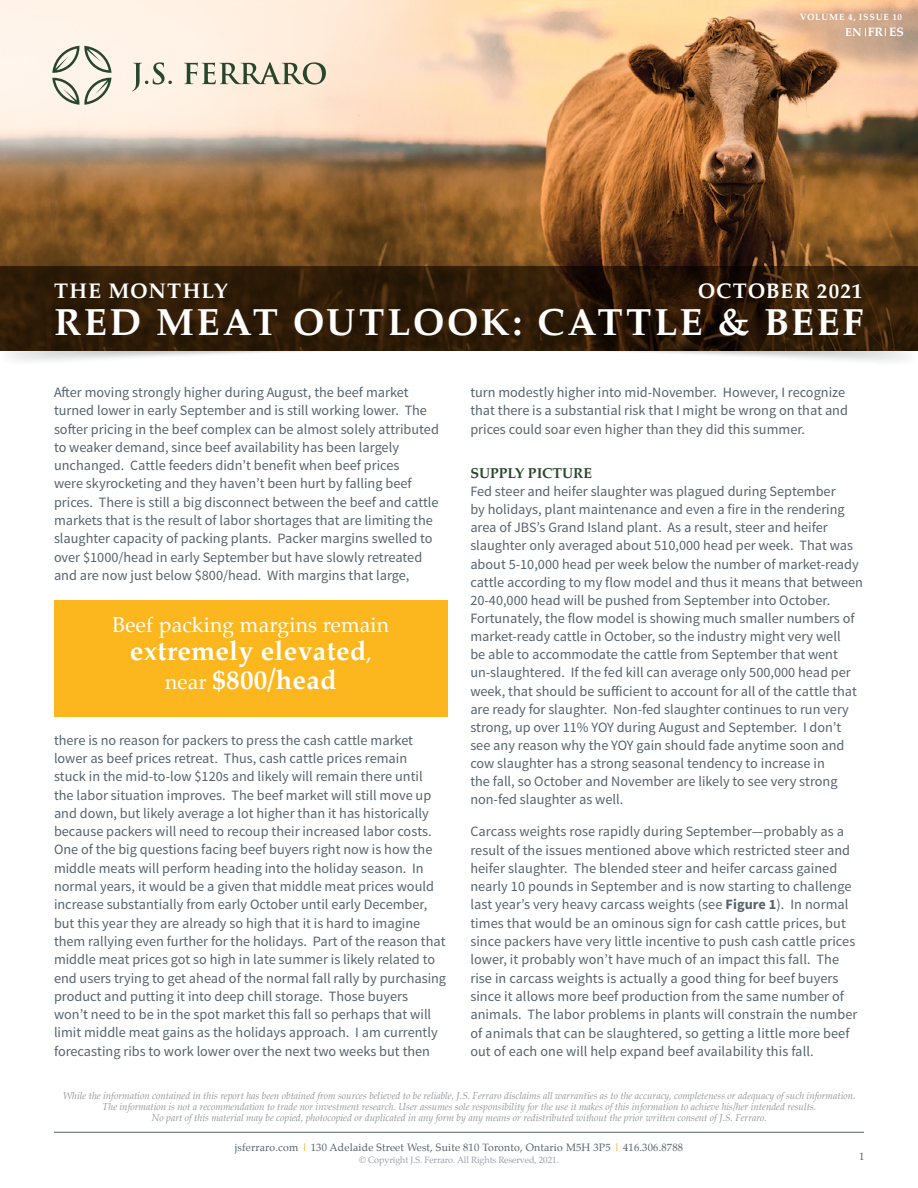
<style>
.page{position:relative;width:918px;height:1188px;background:#fff}
.page>*{position:absolute;margin:0;border:0;box-sizing:border-box;transform-origin:0 0}
.t1{font:700 37.5px "Palatino";letter-spacing:.065em;color:#fff}
.t2{font:700 27px/28.5px "Palatino";letter-spacing:.01em;color:#fff;text-align:center}
.t3{font:21px "Palatino";letter-spacing:.01em;color:#fff}
.t4{font:700 21px "Palatino";letter-spacing:.05em;color:#fff}
.testo_normale{font:14.25px/18.3px "Source Sans Pro";color:#56636d}
.testo_normale-2{font:700 14.25px "Palatino";color:#27472c}
.t5{font:700 12.15px "Palatino";color:#fff}
.t6{font:10.5px "Palatino";letter-spacing:.02em;color:#56636d}
.t7{font:italic 9.75px/11.2px "Palatino";color:#939598;text-align:center}
.t8{font:9px "Palatino";letter-spacing:-.01em;color:#9ba0a7}
.t9{font:700 9px "Palatino";letter-spacing:.075em;color:#fff}
.s1{font-size:11.4px}
.s2{font-weight:400;font-size:21px}
.s3{font-weight:700}
.s4{font-weight:700;color:#fdb71e}
</style>
<div class="page">
<img style="left:0;top:0;width:918px;height:266px">
<svg style="left:0;top:266px;width:918px;height:85px;background:#2e1a07"></svg>
<hr style="left:54px;top:1132px;width:810px;height:1px;background:#56636d">
<svg style="left:52px;top:46px;width:60px;height:59px;background:#cdcbbe"></svg>
<svg style="left:132px;top:62px;width:40px;height:29px"></svg>
<svg style="left:184px;top:62px;width:142px;height:23px;background:#bcbaa7"></svg>
<div style="left:54px;top:600px;width:394px;height:117px;background:#fdb71e"></div>
<p class="t9" style="left:800px;top:10px;width:104px">VOLUME 4, ISSUE 10</p>
<p class="t5" style="left:845px;top:22px;width:60px"><span class="s1">EN</span> FR ES</p>
<p class="t4" style="left:54px;top:273px;width:175px">THE MONTHLY</p>
<p class="t4" style="left:698px;top:273px;width:166px">OCTOBER 2021</p>
<p class="t1" style="left:54px;top:290px;width:811px">RED MEAT OUTLOOK: CATTLE &amp; BEEF</p>
<p class="testo_normale" style="left:54px;top:383px;width:386px">After moving strongly higher during August, the beef market turned lower in early September and is still working lower. The softer pricing in the beef complex can be almost solely attributed to weaker demand, since beef availability has been largely unchanged. Cattle feeders didn’t benefit when beef prices<br>were skyrocketing and they haven’t been hurt by falling beef prices. There is still a big disconnect between the beef and cattle markets that is the result of labor shortages that are limiting the slaughter capacity of packing plants. Packer margins swelled to over $1000/head in early September but have slowly retreated and are now just below $800/head. With margins that large,</p>
<p class="t3" style="left:113px;top:607px;width:278px">Beef packing margins remain</p>
<p class="t2" style="left:130px;top:636px;width:243px">extremely elevated<span class="s2">, near</span> $800/head</p>
<p class="testo_normale" style="left:54px;top:731px;width:394px">there is no reason for packers to press the cash cattle market lower as beef prices retreat. Thus, cash cattle prices remain<br>stuck in the mid-to-low $120s and likely will remain there until<br>the labor situation improves. The beef market will still move up and down, but likely average a lot higher than it has historically because packers will need to recoup their increased labor costs.<br>One of the big questions facing beef buyers right now is how the middle meats will perform heading into the holiday season. In normal years, it would be a given that middle meat prices would increase substantially from early October until early December, but this year they are already so high that it is hard to imagine them rallying even further for the holidays. Part of the reason that middle meat prices got so high in late summer is likely related to end users trying to get ahead of the normal fall rally by purchasing product and putting it into deep chill storage. Those buyers<br>won’t need to be in the spot market this fall so perhaps that will limit middle meat gains as the holidays approach. I am currently forecasting ribs to work lower over the next two weeks but then</p>
<p class="testo_normale" style="left:470px;top:383px;width:379px">turn modestly higher into mid-November. However, I recognize that there is a substantial risk that I might be wrong on that and prices could soar even higher than they did this summer.</p>
<p class="testo_normale-2" style="left:470px;top:461px;width:123px">SUPPLY PICTURE</p>
<p class="testo_normale" style="left:470px;top:482px;width:394px">Fed steer and heifer slaughter was plagued during September<br>by holidays, plant maintenance and even a fire in the rendering area of JBS’s Grand Island plant. As a result, steer and heifer slaughter only averaged about 510,000 head per week. That was about 5-10,000 head per week below the number of market-ready cattle according to my flow model and thus it means that between 20-40,000 head will be pushed from September into October.<br>Fortunately, the flow model is showing much smaller numbers of market-ready cattle in October, so the industry might very well<br>be able to accommodate the cattle from September that went un-slaughtered. If the fed kill can average only 500,000 head per week, that should be sufficient to account for all of the cattle that are ready for slaughter. Non-fed slaughter continues to run very strong, up over 11% YOY during August and September. I don’t see any reason why the YOY gain should fade anytime soon and cow slaughter has a strong seasonal tendency to increase in<br>the fall, so October and November are likely to see very strong non-fed slaughter as well.</p>
<p class="testo_normale" style="left:470px;top:823px;width:389px">Carcass weights rose rapidly during September—probably as a result of the issues mentioned above which restricted steer and heifer slaughter. The blended steer and heifer carcass gained nearly 10 pounds in September and is now starting to challenge last year’s very heavy carcass weights (see <span class="s3">Figure 1</span>). In normal times that would be an ominous sign for cash cattle prices, but since packers have very little incentive to push cash cattle prices lower, it probably won’t have much of an impact this fall. The rise in carcass weights is actually a good thing for beef buyers since it allows more beef production from the same number of animals. The labor problems in plants will constrain the number of animals that can be slaughtered, so getting a little more beef out of each one will help expand beef availability this fall.</p>
<p class="t7" style="left:63px;top:1090px;width:794px">While the information contained in this report has been obtained from sources believed to be reliable, J.S. Ferraro disclaims all warranties as to the accuracy, completeness or adequacy of such information.<br>The information is not a recommendation to trade nor investment research. User assumes sole responsibility for the use it makes of this information to achieve his/her intended results.<br>No part of this material may be copied, photocopied or duplicated in any form by any means or redistributed without the prior written consent of J.S. Ferraro.</p>
<p class="t6" style="left:235px;top:1138px;width:450px">jsferraro.com <span class="s4">|</span> 130 Adelaide Street West, Suite 810 Toronto, Ontario M5H 3P5 <span class="s4">|</span> 416.306.8788</p>
<p class="t8" style="left:359px;top:1152px;width:201px">© Copyright J.S. Ferraro. All Rights Reserved, 2021.</p>
<p class="t6" style="left:859px;top:1148px;width:7px">1</p>
</div>
